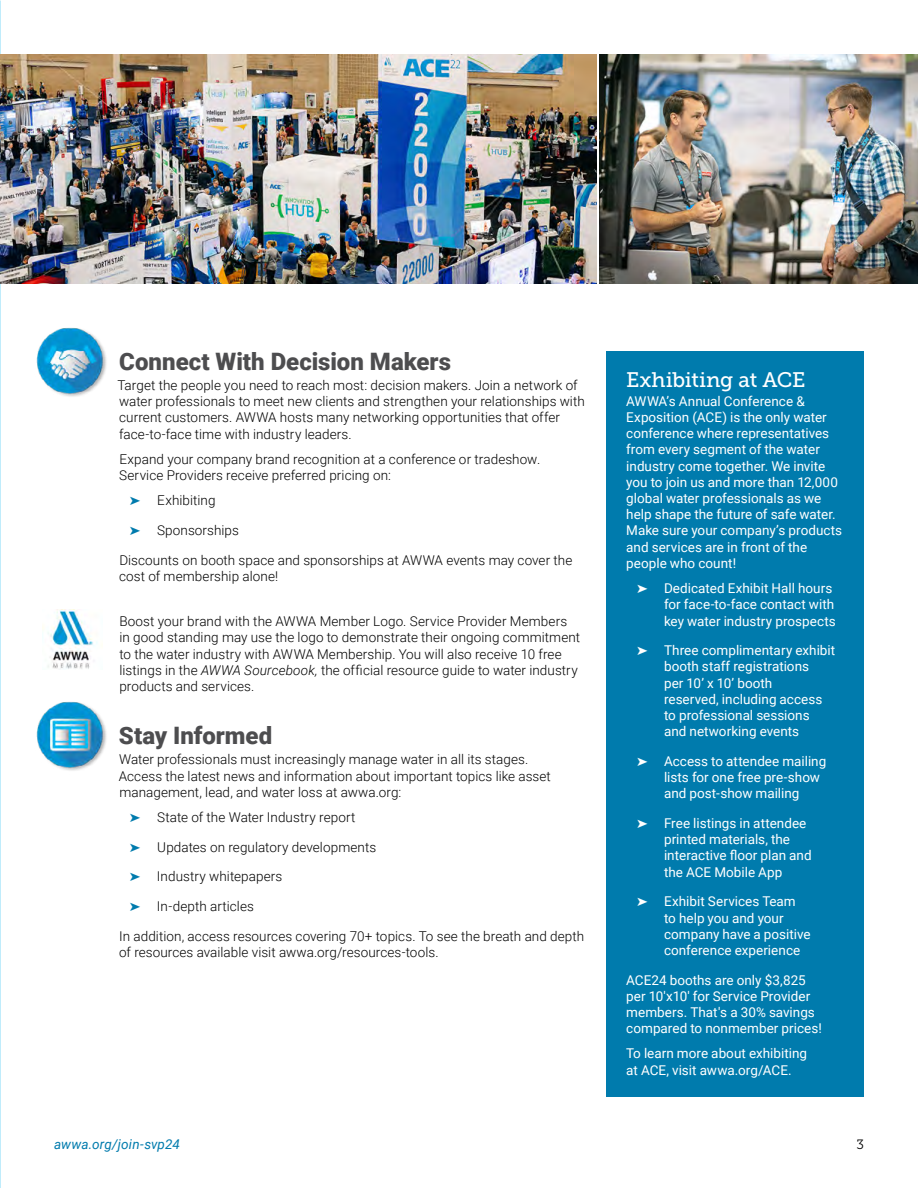
<style>
.page{position:relative;width:918px;height:1188px;background:#fff}
.page>*{position:absolute;margin:0;border:0;box-sizing:border-box;transform-origin:0 0}
.Subhead_Bold{font:900 24px "Roboto";color:#4d4d4f}
.KO_Head{font:21px "Museo Slab 500";letter-spacing:-.015em;color:#fff}
.KO_Body{font:13.5px/16.2px "Roboto";color:#fff}
.Body{font:300 13.5px/16.2px "Roboto";letter-spacing:.005em;color:#000}
.Subhead_Bold-2{font:300 13.5px/16.2px "Roboto";letter-spacing:.005em;color:#000}
.t1{font:italic 13.5px "Roboto";letter-spacing:.01em;color:#007bad}
.t2{font:13.5px "Museo Slab 300";color:#000}
.s1{color:#007bad}
.s2{font-style:italic}
</style>
<div class="page">
<img style="left:0;top:0;width:1px;height:1188px">
<img style="left:0;top:54px;width:596px;height:230px">
<img style="left:599px;top:54px;width:319px;height:230px">
<img style="left:36px;top:328px;width:71px;height:69px">
<img style="left:43px;top:610px;width:55px;height:59px">
<img style="left:36px;top:702px;width:71px;height:69px">
<div style="left:606px;top:351px;width:258px;height:746px;background:#007bad"></div>
<p class="Subhead_Bold" style="left:119px;top:344px;width:333px">Connect With Decision Makers</p>
<p class="Body" style="left:118px;top:377px;width:469px">Target the people you need to reach most: decision makers. Join a network of water professionals to meet new clients and strengthen your relationships with current customers. AWWA hosts many networking opportunities that offer face-to-face time with industry leaders.</p>
<p class="Body" style="left:119px;top:450px;width:423px">Expand your company brand recognition at a conference or tradeshow.<br>Service Providers receive preferred pricing on:</p>
<p class="Subhead_Bold-2" style="left:130px;top:492px;width:87px"><span class="s1">➤</span> Exhibiting</p>
<p class="Subhead_Bold-2" style="left:130px;top:522px;width:111px"><span class="s1">➤</span> Sponsorships</p>
<p class="Body" style="left:119px;top:551px;width:455px">Discounts on booth space and sponsorships at AWWA events may cover the cost of membership alone!</p>
<p class="Subhead_Bold-2" style="left:119px;top:613px;width:462px">Boost your brand with the AWWA Member Logo. Service Provider Members in good standing may use the logo to demonstrate their ongoing commitment to the water industry with AWWA Membership. You will also receive 10 free listings in the <span class="s2">AWWA Sourcebook,</span> the official resource guide to water industry products and services.</p>
<p class="Subhead_Bold" style="left:119px;top:719px;width:155px">Stay Informed</p>
<p class="Body" style="left:119px;top:751px;width:434px">Water professionals must increasingly manage water in all its stages.<br>Access the latest news and information about important topics like asset management, lead, and water loss at awwa.org:</p>
<p class="Subhead_Bold-2" style="left:130px;top:809px;width:227px"><span class="s1">➤</span> State of the Water Industry report</p>
<p class="Subhead_Bold-2" style="left:130px;top:838px;width:248px"><span class="s1">➤</span> Updates on regulatory developments</p>
<p class="Subhead_Bold-2" style="left:130px;top:868px;width:154px"><span class="s1">➤</span> Industry whitepapers</p>
<p class="Subhead_Bold-2" style="left:130px;top:898px;width:125px"><span class="s1">➤</span> In-depth articles</p>
<p class="Body" style="left:119px;top:927px;width:467px">In addition, access resources covering 70+ topics. To see the breath and depth of resources available visit awwa.org/resources-tools.</p>
<p class="KO_Head" style="left:626px;top:368px;width:181px">Exhibiting at ACE</p>
<p class="KO_Body" style="left:626px;top:393px;width:217px">AWWA’s Annual Conference &amp;<br>Exposition (ACE) is the only water conference where representatives from every segment of the water industry come together. We invite you to join us and more than 12,000 global water professionals as we help shape the future of safe water.<br>Make sure your company’s products and services are in front of the people who count!</p>
<p class="KO_Body" style="left:664px;top:580px;width:173px;text-indent:-27px">➤ Dedicated Exhibit Hall hours for face-to-face contact with key water industry prospects</p>
<p class="KO_Body" style="left:664px;top:642px;width:173px;text-indent:-27px">➤ Three complimentary exhibit booth staff registrations<br>per 10’ x 10’ booth<br>reserved, including access to professional sessions and networking events</p>
<p class="KO_Body" style="left:664px;top:753px;width:164px;text-indent:-27px">➤ Access to attendee mailing lists for one free pre-show and post-show mailing</p>
<p class="KO_Body" style="left:664px;top:815px;width:149px;text-indent:-27px">➤ Free listings in attendee printed materials, the interactive floor plan and the ACE Mobile App</p>
<p class="KO_Body" style="left:664px;top:893px;width:148px;text-indent:-27px">➤ Exhibit Services Team to help you and your company have a positive conference experience</p>
<p class="KO_Body" style="left:626px;top:971px;width:197px">ACE24 booths are only $3,825 per 10'x10' for Service Provider members. That's a 30% savings compared to nonmember prices!</p>
<p class="KO_Body" style="left:626px;top:1045px;width:182px">To learn more about exhibiting at ACE, visit awwa.org/ACE.</p>
<p class="t1" style="left:54px;top:1135px;width:127px">awwa.org/join-svp24</p>
<p class="t2" style="left:856px;top:1137px;width:9px">3</p>
</div>
